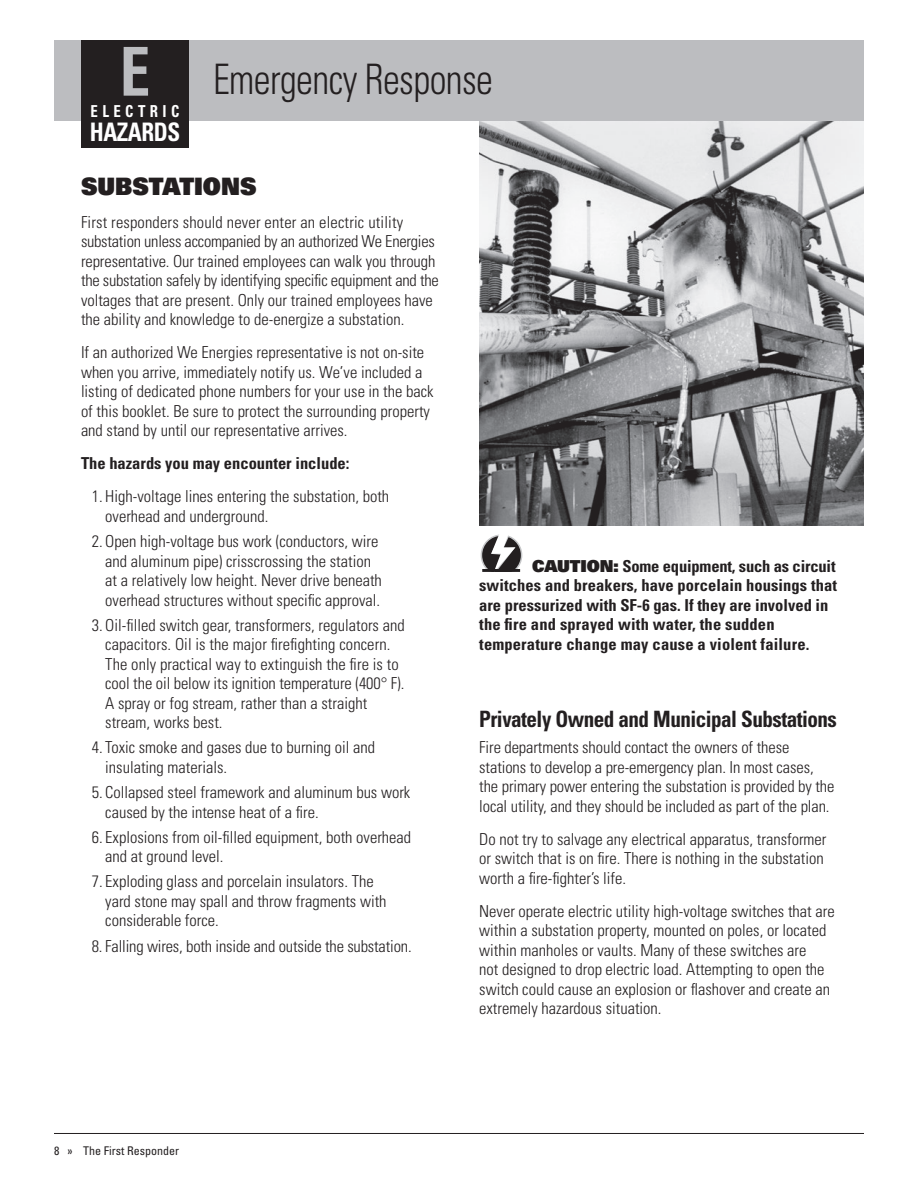
<style>
.page{position:relative;width:918px;height:1188px;background:#fff}
.page>*{position:absolute;margin:0;border:0;box-sizing:border-box;transform-origin:0 0}
.t1{font:700 condensed 67.5px "Univers";color:#bcbdc0;scale:.9 1}
.t2{font:300 condensed 42px "Univers";letter-spacing:-.015em;color:#231f20;scale:.9 1}
.t3{font:700 condensed 25.5px "Univers";letter-spacing:-.02em;color:#fff;scale:.9 1}
.Large_Subhead{font:900 24px "Univers";color:#231f20;scale:.95 1}
.subhead_black{font:700 condensed 22.5px "Univers";letter-spacing:-.025em;color:#231f20;scale:.94 1}
.body_copy{font:300 condensed 16.5px/19.5px "Univers";color:#231f20}
.body_copy-2{font:700 condensed 16.5px/19.5px "Univers";letter-spacing:.005em;color:#231f20}
.t4{font:700 condensed 16.5px "Univers";letter-spacing:.3em;color:#fff;scale:.9 1}
.t5{font:condensed 12px "Univers";color:#231f20}
.s1{font-weight:900;font-stretch:normal}
</style>
<div class="page">
<img style="left:479px;top:122px;width:385px;height:403px">
<hr style="left:54px;top:1133px;width:810px;height:1px;background:#231f20">
<div style="left:54px;top:40px;width:810px;height:82px;background:#bcbdc0"></div>
<div style="left:81px;top:40px;width:108px;height:108px;background:#231f20"></div>
<svg style="left:480px;top:534px;width:42px;height:38px"></svg>
<hr style="left:482px;top:569px;width:38px;height:3px;background:#231f20">
<h1 class="t1" style="left:120px;top:30px;width:35px">E</h1>
<p class="t4" style="left:91px;top:101px;width:100px">ELECTRIC</p>
<h3 class="t3" style="left:90px;top:116px;width:102px">HAZARDS</h3>
<h2 class="t2" style="left:213px;top:54px;width:313px">Emergency Response</h2>
<p class="Large_Subhead" style="left:81px;top:170px;width:186px">SUBSTATIONS</p>
<p class="body_copy" style="left:81px;top:212px;width:359px">First responders should never enter an electric utility substation unless accompanied by an authorized We Energies representative. Our trained employees can walk you through the substation safely by identifying specific equipment and the voltages that are present. Only our trained employees have the ability and knowledge to de-energize a substation.</p>
<p class="body_copy" style="left:81px;top:343px;width:354px">If an authorized We Energies representative is not on-site when you arrive, immediately notify us. We’ve included a listing of dedicated phone numbers for your use in the back of this booklet. Be sure to protect the surrounding property and stand by until our representative arrives.</p>
<p class="body_copy-2" style="left:81px;top:454px;width:270px">The hazards you may encounter include:</p>
<p class="body_copy" style="left:105px;top:487px;width:285px;text-indent:-13px">1. High-voltage lines entering the substation, both overhead and underground.</p>
<p class="body_copy" style="left:105px;top:531px;width:278px;text-indent:-13px">2. Open high-voltage bus work (conductors, wire and aluminum pipe) crisscrossing the station at a relatively low height. Never drive beneath overhead structures without specific approval.</p>
<p class="body_copy" style="left:105px;top:615px;width:301px;text-indent:-13px">3. Oil-filled switch gear, transformers, regulators and capacitors. Oil is the major firefighting concern.<br>The only practical way to extinguish the fire is to cool the oil below its ignition temperature (400° F).<br>A spray or fog stream, rather than a straight stream, works best.</p>
<p class="body_copy" style="left:105px;top:738px;width:271px;text-indent:-13px">4. Toxic smoke and gases due to burning oil and insulating materials.</p>
<p class="body_copy" style="left:105px;top:782px;width:307px;text-indent:-13px">5. Collapsed steel framework and aluminum bus work caused by the intense heat of a fire.</p>
<p class="body_copy" style="left:105px;top:827px;width:307px;text-indent:-13px">6. Explosions from oil-filled equipment, both overhead and at ground level.</p>
<p class="body_copy" style="left:105px;top:872px;width:283px;text-indent:-13px">7. Exploding glass and porcelain insulators. The yard stone may spall and throw fragments with considerable force.</p>
<p class="body_copy" style="left:92px;top:936px;width:321px">8. Falling wires, both inside and outside the substation.</p>
<p class="body_copy-2" style="left:479px;top:556px;width:359px;text-indent:53px"><span class="s1">CAUTION:</span> Some equipment, such as circuit switches and breakers, have porcelain housings that are pressurized with SF-6 gas. If they are involved in the fire and sprayed with water, the sudden temperature change may cause a violent failure.</p>
<p class="subhead_black" style="left:479px;top:705px;width:382px">Privately Owned and Municipal Substations</p>
<p class="body_copy" style="left:479px;top:737px;width:357px">Fire departments should contact the owners of these stations to develop a pre-emergency plan. In most cases, the primary power entering the substation is provided by the local utility, and they should be included as part of the plan.</p>
<p class="body_copy" style="left:479px;top:829px;width:349px">Do not try to salvage any electrical apparatus, transformer or switch that is on fire. There is nothing in the substation worth a fire-fighter’s life.</p>
<p class="body_copy" style="left:479px;top:901px;width:357px">Never operate electric utility high-voltage switches that are within a substation property, mounted on poles, or located within manholes or vaults. Many of these switches are<br>not designed to drop electric load. Attempting to open the switch could cause an explosion or flashover and create an extremely hazardous situation.</p>
<p class="t5" style="left:54px;top:1143px;width:127px">8 » The First Responder</p>
</div>
